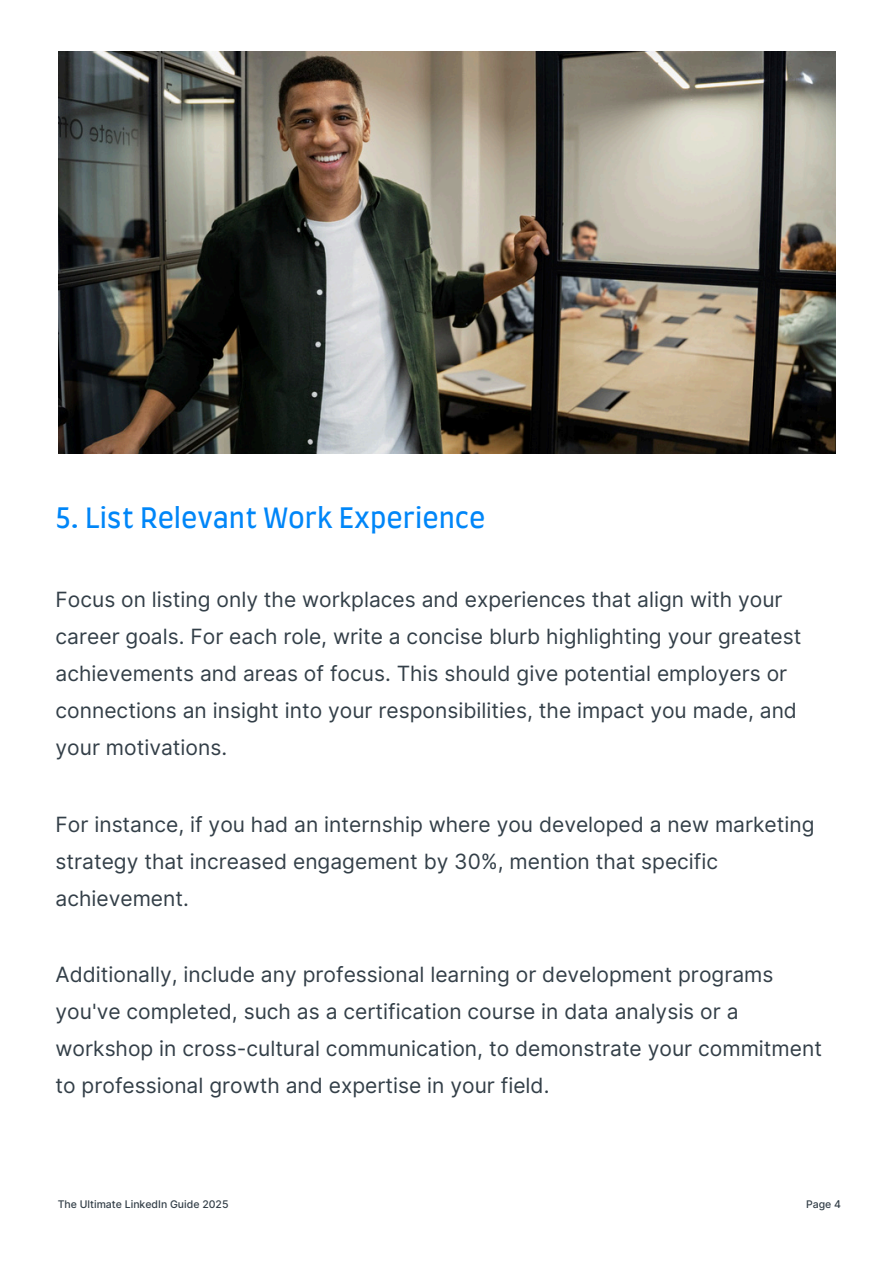
<style>
.page{position:relative;width:894px;height:1264px;background:#fff}
.page>*{position:absolute;margin:0;border:0;box-sizing:border-box;transform-origin:0 0}
.t1{font:27px "Farro";color:#0086f8}
.t2{font:21px/37.2px "Inter";color:#333f48}
.t3{font:500 10.5px "Inter";color:#333f48}
</style>
<div class="page">
<img style="left:58px;top:52px;width:776px;height:401px">
<p class="t1" style="left:56px;top:506px;width:431px">5. List Relevant Work Experience</p>
<h2 class="t2" style="left:56px;top:580px;width:747px">Focus on listing only the workplaces and experiences that align with your career goals. For each role, write a concise blurb highlighting your greatest achievements and areas of focus. This should give potential employers or connections an insight into your responsibilities, the impact you made, and your motivations.</h2>
<h2 class="t2" style="left:56px;top:805px;width:760px">For instance, if you had an internship where you developed a new marketing strategy that increased engagement by 30%, mention that specific achievement.</h2>
<p class="t2" style="left:56px;top:955px;width:767px">Additionally, include any professional learning or development programs you've completed, such as a certification course in data analysis or a workshop in cross-cultural communication, to demonstrate your commitment to professional growth and expertise in your field.</p>
<h1 class="t3" style="left:58px;top:1197px;width:172px">The Ultimate LinkedIn Guide 2025</h1>
<h2 class="t3" style="left:805px;top:1197px;width:36px">Page 4</h2>
</div>
